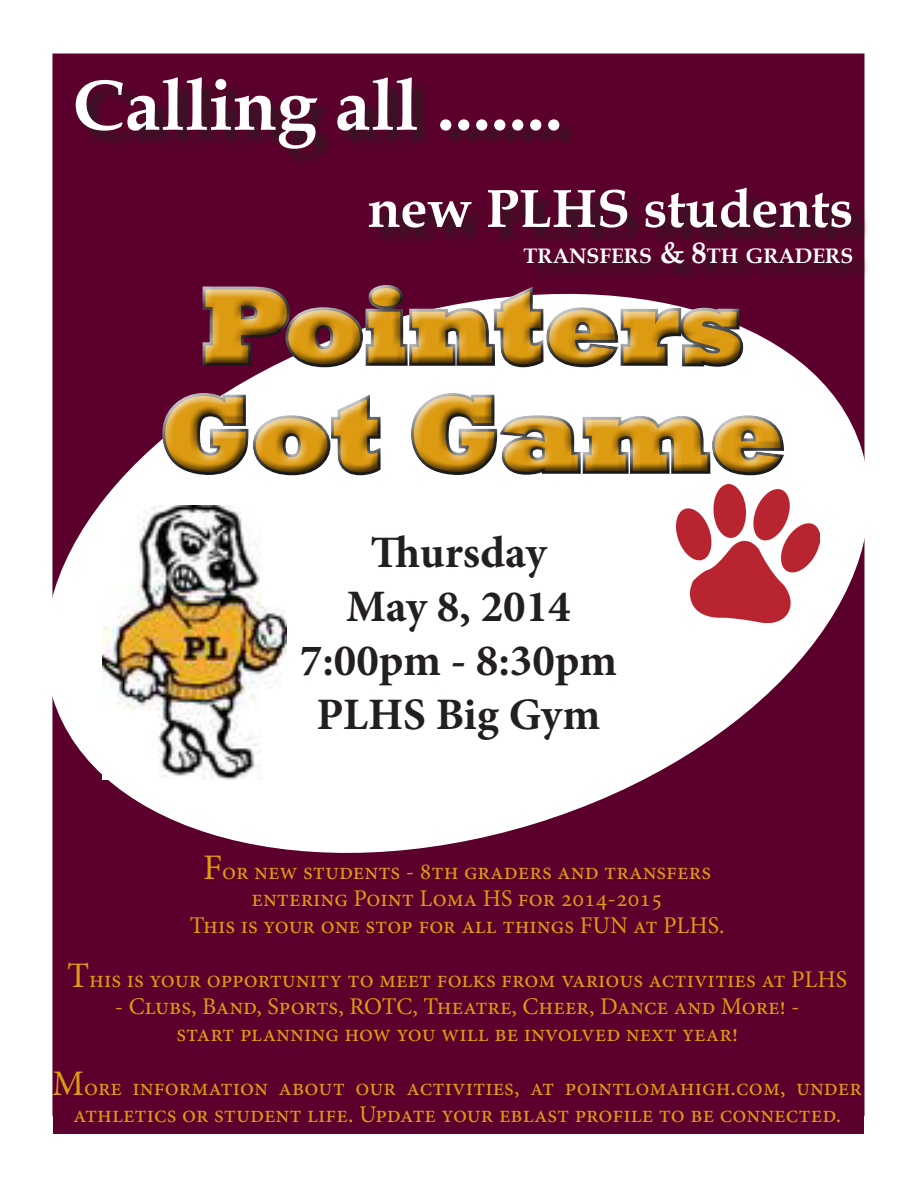
<style>
.page{position:relative;width:918px;height:1188px;background:#fff}
.page>*{position:absolute;margin:0;border:0;box-sizing:border-box;transform-origin:0 0}
.t1{font:800 108px/108px "Rockwell";color:#dd9b12;text-align:center}
.t2{font:700 72px "Book Antiqua";color:#fff}
.t3{font:700 54px "Book Antiqua";color:#fff}
.t4{font:700 45px "Minion Pro";color:#231f20}
.t5{font:24px/27px "Minion Pro";color:#dd9b12;text-align:center}
.t6{font:700 21px "Book Antiqua";color:#fff}
.s1{font-size:30px}
.s2{font-size:36px}
</style>
<div class="page">
<div style="left:53px;top:54px;width:811px;height:1080px;background:#5b002c"></div>
<svg style="left:52px;top:255px;width:813px;height:636px"></svg>
<div style="left:159px;top:279px;width:636px;height:208px;background:#231f20;opacity:.75"></div>
<div style="left:78px;top:81px;width:792px;height:201px;background:#231f20;opacity:.75"></div>
<img style="left:103px;top:506px;width:183px;height:274px">
<img style="left:677px;top:484px;width:143px;height:139px">
<p class="t2" style="left:73px;top:63px;width:491px">Calling all .......</p>
<p class="t3" style="left:367px;top:177px;width:487px">new PLHS students</p>
<p class="t6" style="left:524px;top:243px;width:331px">TRANSFERS <span class="s1">&amp; 8</span>TH GRADERS</p>
<h1 class="t1" style="left:160px;top:274px;width:627px">Pointers<br>Got Game</h1>
<p class="t4" style="left:370px;top:521px;width:178px">Thursday</p>
<p class="t4" style="left:346px;top:575px;width:226px">May 8, 2014</p>
<p class="t4" style="left:300px;top:629px;width:318px">7:00pm - 8:30pm</p>
<p class="t4" style="left:316px;top:683px;width:285px">PLHS Big Gym</p>
<p class="t5" style="left:203px;top:858px;width:510px"><span class="s2">F</span>or new students - 8th graders and transfers</p>
<p class="t5" style="left:252px;top:885px;width:413px">entering Point Loma HS for 2014-2015</p>
<p class="t5" style="left:190px;top:912px;width:536px">This is your one stop for all things FUN at PLHS.</p>
<p class="t5" style="left:67px;top:966px;width:782px"><span class="s2">T</span>his is your opportunity to meet folks from various activities at PLHS</p>
<p class="t5" style="left:115px;top:993px;width:686px">- Clubs, Band, Sports, ROTC, Theatre, Cheer, Dance and More! -</p>
<p class="t5" style="left:176px;top:1020px;width:563px">start planning how you will be involved next year!</p>
<p class="t5" style="left:52px;top:1074px;width:811px"><span class="s2">M</span>ore information about our activities, at pointlomahigh.com, under athletics or student life. Update your eblast profile to be connected.</p>
</div>
